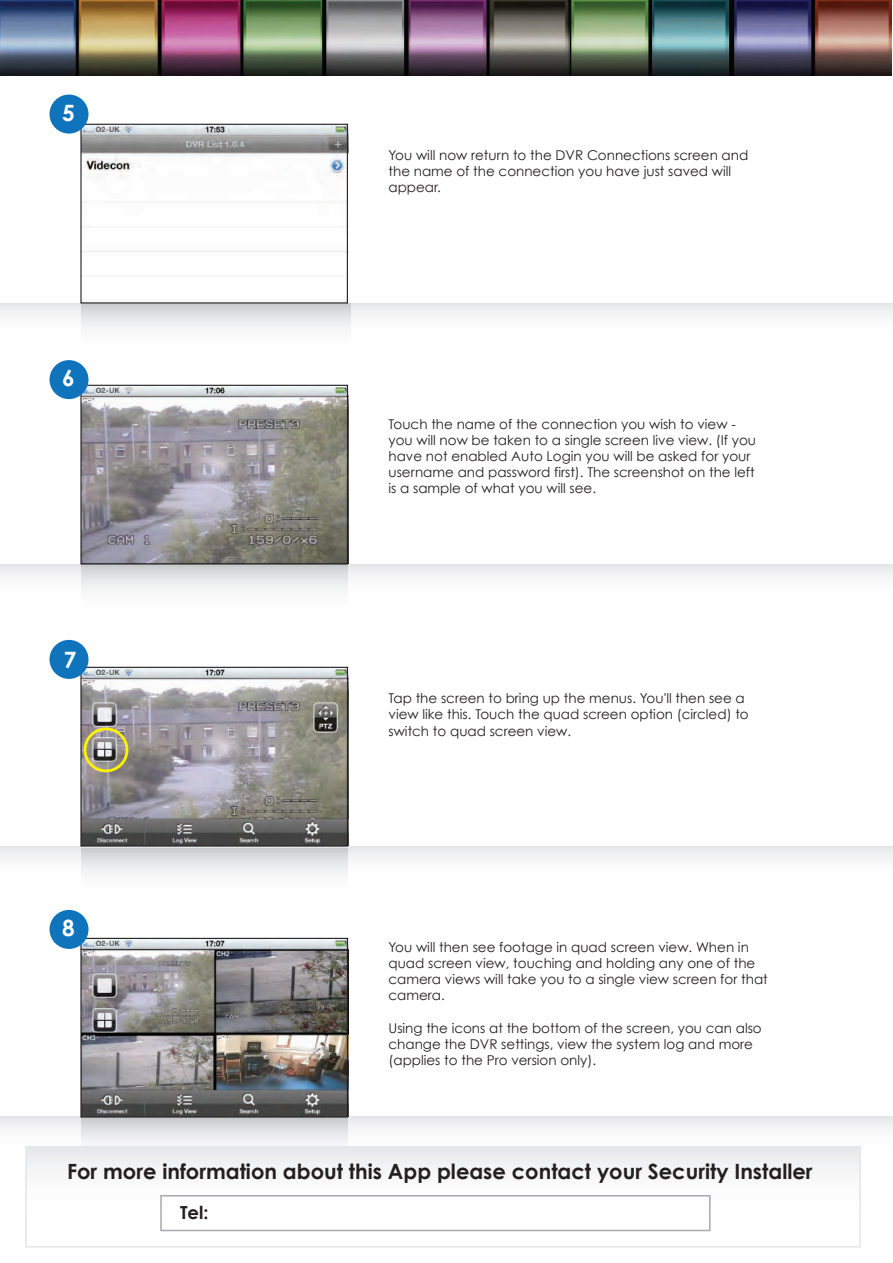
<style>
.page{position:relative;width:893px;height:1263px;background:#fff}
.page>*{position:absolute;margin:0;border:0;box-sizing:border-box;transform-origin:0 0}
.t1{font:700 22.5px "Century Gothic";color:#fff}
.t2{font:700 21px "Century Gothic";color:#231f20}
.t3{font:700 18px "Century Gothic";color:#231f20}
.t4{font:13.5px/16.2px "Century Gothic";color:#231f20}
</style>
<div class="page">
<div style="left:0;top:1117px;width:893px;height:48px;background:linear-gradient(to bottom,#efeff0,#fff)"></div>
<svg style="left:81px;top:1118px;width:266px;height:28px"></svg>
<div style="left:0;top:304px;width:893px;height:48px;background:linear-gradient(to bottom,#eff0f0,#fff)"></div>
<div style="left:0;top:565px;width:893px;height:48px;background:linear-gradient(to bottom,#eff0f0,#fff)"></div>
<div style="left:0;top:847px;width:893px;height:48px;background:linear-gradient(to bottom,#efeff0,#fff)"></div>
<img style="left:0;top:1px;width:891px;height:75px">
<svg style="left:81px;top:304px;width:269px;height:64px"></svg>
<img style="left:82px;top:124px;width:267px;height:177px">
<div style="left:80px;top:124px;width:268px;height:179px;border:1px solid #231f20"></div>
<img style="left:82px;top:387px;width:264px;height:175px">
<svg style="left:81px;top:565px;width:266px;height:48px"></svg>
<div style="left:80px;top:385px;width:268px;height:179px;border:1px solid #231f20"></div>
<img style="left:82px;top:669px;width:264px;height:175px">
<svg style="left:81px;top:848px;width:266px;height:47px"></svg>
<div style="left:80px;top:667px;width:268px;height:179px;border:1px solid #231f20"></div>
<img style="left:82px;top:940px;width:264px;height:175px">
<div style="left:80px;top:938px;width:268px;height:179px;border:1px solid #231f20"></div>
<div style="left:50px;top:95px;width:38px;height:39px;background:#1074bc;border-radius:50%"></div>
<div style="left:50px;top:360px;width:38px;height:39px;background:#1074bc;border-radius:50%"></div>
<div style="left:50px;top:640px;width:38px;height:39px;background:#1074bc;border-radius:50%"></div>
<div style="left:50px;top:910px;width:38px;height:39px;background:#1074bc;border-radius:50%"></div>
<div style="left:84px;top:727px;width:44px;height:45px;border:3px solid #fff101;border-radius:50%"></div>
<div style="left:26px;top:1147px;width:834px;height:100px;background:linear-gradient(to bottom,#efeff0,#fff)"></div>
<div style="left:25px;top:1146px;width:836px;height:101px;border:2px solid #e6e7e9"></div>
<div style="left:160px;top:1195px;width:551px;height:36px;border:2px solid #a8a9ad"></div>
<h1 class="t1" style="left:62px;top:98px;width:14px">5</h1>
<h1 class="t1" style="left:62px;top:364px;width:14px">6</h1>
<h1 class="t1" style="left:64px;top:645px;width:14px">7</h1>
<h1 class="t1" style="left:62px;top:914px;width:14px">8</h1>
<p class="t4" style="left:388px;top:147px;width:361px">You will now return to the DVR Connections screen and the name of the connection you have just saved will appear.</p>
<p class="t4" style="left:388px;top:415px;width:369px">Touch the name of the connection you wish to view - you will now be taken to a single screen live view. (If you have not enabled Auto Login you will be asked for your username and password first). The screenshot on the left is a sample of what you will see.</p>
<p class="t4" style="left:388px;top:690px;width:362px">Tap the screen to bring up the menus. You'll then see a view like this. Touch the quad screen option (circled) to switch to quad screen view.</p>
<p class="t4" style="left:388px;top:938px;width:381px">You will then see footage in quad screen view. When in quad screen view, touching and holding any one of the camera views will take you to a single view screen for that camera.</p>
<p class="t4" style="left:388px;top:1019px;width:375px">Using the icons at the bottom of the screen, you can also change the DVR settings, view the system log and more (applies to the Pro version only).</p>
<h2 class="t2" style="left:67px;top:1158px;width:747px">For more information about this App please contact your Security Installer</h2>
<h3 class="t3" style="left:180px;top:1201px;width:30px">Tel:</h3>
</div>
